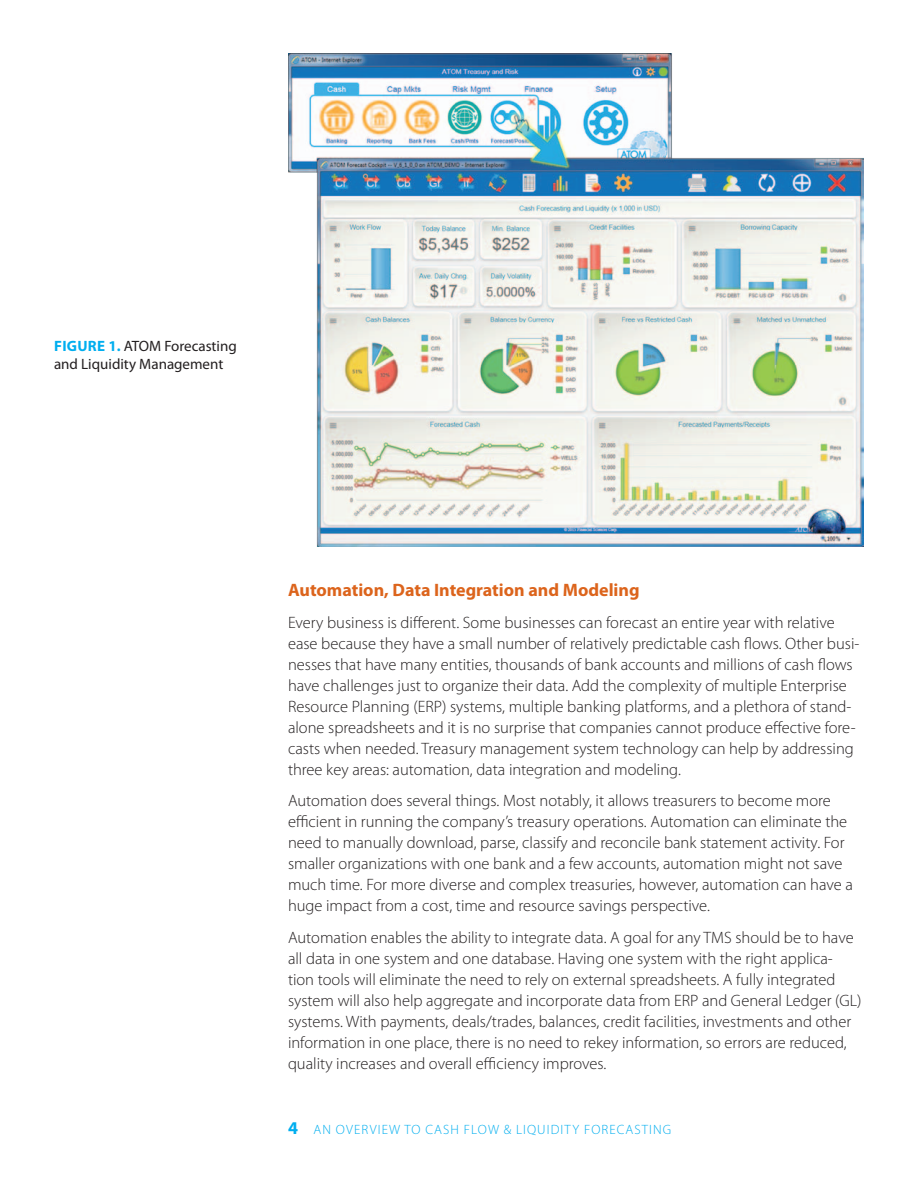
<style>
.page{position:relative;width:918px;height:1188px;background:#fff}
.page>*{position:absolute;margin:0;border:0;box-sizing:border-box;transform-origin:0 0}
.H1{font:700 18px "Myriad Pro";color:#dc641c}
.Text{font:300 16.5px/21px "Myriad Pro";color:#231f20}
.FL{font:15px/18px "Myriad Pro";color:#231f20}
.t1{font:300 13.5px "Myriad Pro";letter-spacing:.08em;color:#00aeef}
.s1{font-weight:700;color:#00aeef}
.s2{font-weight:700;font-size:18px}
</style>
<div class="page">
<img style="left:288px;top:54px;width:576px;height:492px">
<p class="FL" style="left:54px;top:337px;width:184px"><span class="s1">FIGURE 1.</span> ATOM Forecasting and Liquidity Management</p>
<p class="H1" style="left:288px;top:580px;width:353px">Automation, Data Integration and Modeling</p>
<p class="Text" style="left:288px;top:612px;width:573px">Every business is different. Some businesses can forecast an entire year with relative ease because they have a small number of relatively predictable cash flows. Other busi&shy;nesses that have many entities, thousands of bank accounts and millions of cash flows have challenges just to organize their data. Add the complexity of multiple Enterprise Resource Planning (ERP) systems, multiple banking platforms, and a plethora of stand&shy;alone spreadsheets and it is no surprise that companies cannot produce effective fore&shy;casts when needed. Treasury management system technology can help by addressing three key areas: automation, data integration and modeling.</p>
<p class="Text" style="left:288px;top:790px;width:566px">Automation does several things. Most notably, it allows treasurers to become more efficient in running the company’s treasury operations. Automation can eliminate the need to manually download, parse, classify and reconcile bank statement activity. For smaller organizations with one bank and a few accounts, automation might not save much time. For more diverse and complex treasuries, however, automation can have a huge impact from a cost, time and resource savings perspective.</p>
<p class="Text" style="left:288px;top:927px;width:575px">Automation enables the ability to integrate data. A goal for any TMS should be to have all data in one system and one database. Having one system with the right applica&shy;tion tools will eliminate the need to rely on external spreadsheets. A fully integrated system will also help aggregate and incorporate data from ERP and General Ledger (GL) systems. With payments, deals/trades, balances, credit facilities, investments and other information in one place, there is no need to rekey information, so errors are reduced, quality increases and overall efficiency improves.</p>
<p class="t1" style="left:288px;top:1122px;width:385px"><span class="s2">4</span> AN OVERVIEW TO CASH FLOW &amp; LIQUIDITY FORECASTING</p>
</div>
